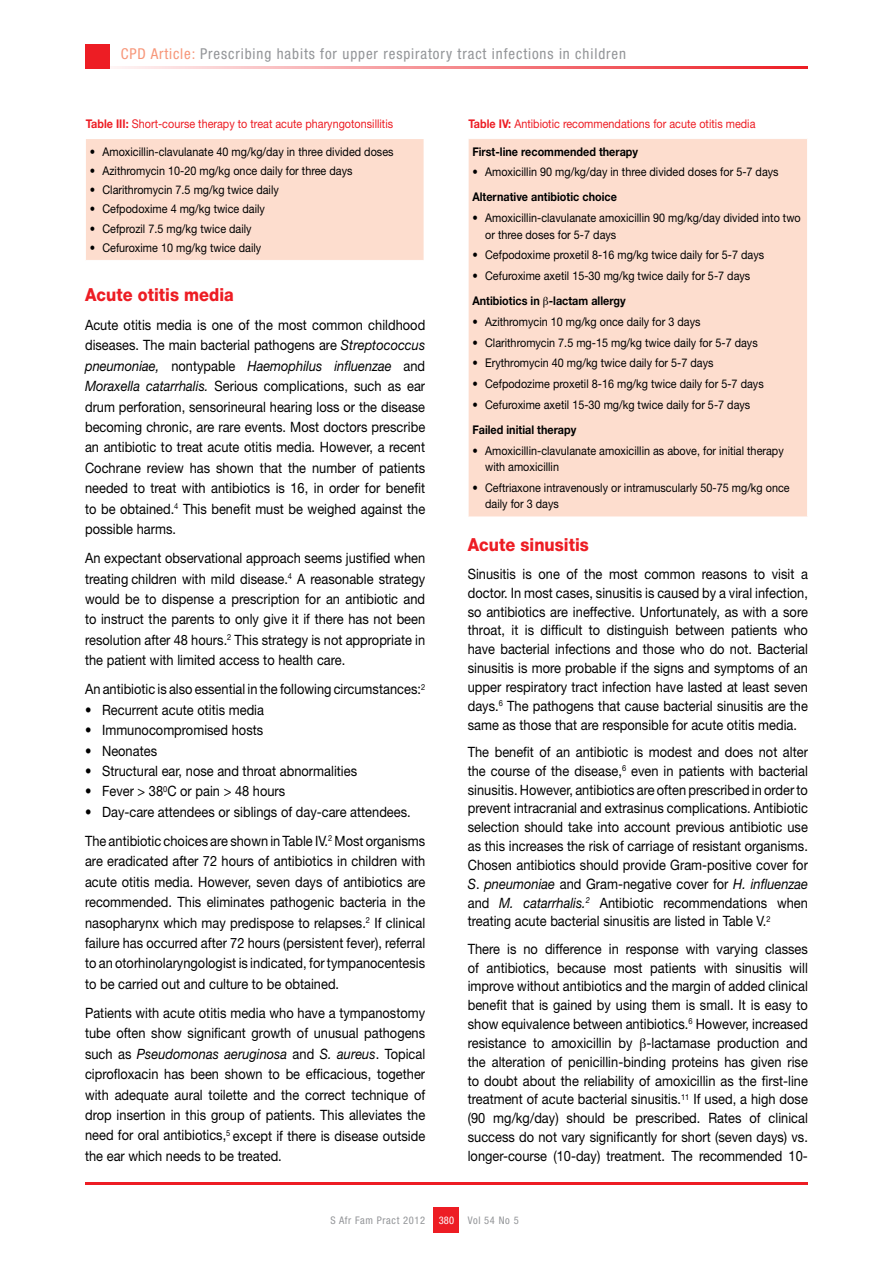
<style>
.page{position:relative;width:893px;height:1263px;background:#fff}
.page>*{position:absolute;margin:0;border:0;box-sizing:border-box;transform-origin:0 0}
.t1{font:800 18px "Helvetica Neue LT Std";color:#ed1d24;scale:.9 1}
.t2{font:condensed 15px "Helvetica Neue LT Std";letter-spacing:.06em;color:#939598}
.t3{font:14.25px/20.4px "Helvetica Neue LT Std";color:#000;text-align:justify;scale:.9 1}
.t4{font:12px/16.5px "Helvetica Neue LT Std";color:#000;scale:.9 1}
.t5{font:12px "Helvetica Neue LT Std";color:#ed1d24;scale:.9 1}
.t6{font:700 12px "Helvetica Neue LT Std";color:#000;scale:.9 1}
.t7{font:condensed 10.5px "Helvetica Neue LT Std";letter-spacing:.06em;color:#939598}
.t8{font:condensed 10.5px "Helvetica Neue LT Std";color:#fff}
.s1{color:#f79679}
.s2{font-weight:700}
.s3{font-style:italic}
</style>
<div class="page">
<hr style="left:85px;top:66px;width:723px;height:2px;background:#ed1d24">
<div style="left:85px;top:44px;width:24px;height:24px;background:#ed1d24"></div>
<div style="left:434px;top:1208px;width:25px;height:25px;background:#ed1d24"></div>
<hr style="left:85px;top:1182px;width:723px;height:2px;background:#ed1d24">
<div style="left:85px;top:139px;width:339px;height:121px;background:#fdddce"></div>
<hr style="left:85px;top:139px;width:1px;height:121px;background:#fff">
<div style="left:468px;top:139px;width:339px;height:378px;background:#fdddce"></div>
<hr style="left:468px;top:139px;width:1px;height:378px;background:#fff">
<p class="t2" style="left:121px;top:45px;width:507px"><span class="s1">CPD Article:</span> Prescribing habits for upper respiratory tract infections in children</p>
<p class="t5" style="left:86px;top:117px;width:343px"><span class="s2">Table III:</span> Short-course therapy to treat acute pharyngotonsillitis</p>
<p class="t4" style="left:90px;top:143px;width:339px">• Amoxicillin-clavulanate 40 mg/kg/day in three divided doses</p>
<p class="t4" style="left:90px;top:162px;width:294px">• Azithromycin 10-20 mg/kg once daily for three days</p>
<p class="t4" style="left:90px;top:181px;width:212px">• Clarithromycin 7.5 mg/kg twice daily</p>
<p class="t4" style="left:90px;top:201px;width:196px">• Cefpodoxime 4 mg/kg twice daily</p>
<p class="t4" style="left:90px;top:220px;width:182px">• Cefprozil 7.5 mg/kg twice daily</p>
<p class="t4" style="left:90px;top:239px;width:192px">• Cefuroxime 10 mg/kg twice daily</p>
<p class="t1" style="left:85px;top:284px;width:167px">Acute otitis media</p>
<p class="t3" style="left:85px;top:314px;width:379px">Acute otitis media is one of the most common childhood diseases. The main bacterial pathogens are <span class="s3">Streptococcus pneumoniae,</span> nontypable <span class="s3">Haemophilus influenzae</span> and <span class="s3">Moraxella catarrhalis.</span> Serious complications, such as ear drum perforation, sensorineural hearing loss or the disease becoming chronic, are rare events. Most doctors prescribe an antibiotic to treat acute otitis media. However, a recent Cochrane review has shown that the number of patients needed to treat with antibiotics is 16, in order for benefit to be obtained.<sup>4</sup> This benefit must be weighed against the possible harms.</p>
<p class="t3" style="left:85px;top:548px;width:379px">An expectant observational approach seems justified when treating children with mild disease.<sup>4</sup> A reasonable strategy would be to dispense a prescription for an antibiotic and to instruct the parents to only give it if there has not been resolution after 48 hours.<sup>2</sup> This strategy is not appropriate in the patient with limited access to health care.</p>
<p class="t3" style="left:85px;top:679px;width:379px">An antibiotic is also essential in the following circumstances:<sup>2</sup></p>
<p class="t3" style="left:85px;top:699px;width:200px">• Recurrent acute otitis media</p>
<p class="t3" style="left:85px;top:720px;width:200px">• Immunocompromised hosts</p>
<p class="t3" style="left:85px;top:740px;width:82px">• Neonates</p>
<p class="t3" style="left:85px;top:760px;width:304px">• Structural ear, nose and throat abnormalities</p>
<p class="t3" style="left:85px;top:781px;width:224px">• Fever &gt; 38<sup>0</sup>C or pain &gt; 48 hours</p>
<p class="t3" style="left:85px;top:797px;width:379px;line-height:29px">• Day-care attendees or siblings of day-care attendees.<br>The antibiotic choices are shown in Table IV.<sup>2</sup> Most organisms</p>
<p class="t3" style="left:85px;top:851px;width:379px">are eradicated after 72 hours of antibiotics in children with acute otitis media. However, seven days of antibiotics are recommended. This eliminates pathogenic bacteria in the nasopharynx which may predispose to relapses.<sup>2</sup> If clinical failure has occurred after 72 hours (persistent fever), referral to an otorhinolaryngologist is indicated, for tympanocentesis to be carried out and culture to be obtained.</p>
<p class="t3" style="left:85px;top:1002px;width:379px">Patients with acute otitis media who have a tympanostomy tube often show significant growth of unusual pathogens such as <span class="s3">Pseudomonas aeruginosa</span> and <span class="s3">S. aureus</span>. Topical ciprofloxacin has been shown to be efficacious, together with adequate aural toilette and the correct technique of drop insertion in this group of patients. This alleviates the need for oral antibiotics,<sup>5</sup> except if there is disease outside the ear which needs to be treated.</p>
<p class="t5" style="left:468px;top:117px;width:320px"><span class="s2">Table IV:</span> Antibiotic recommendations for acute otitis media</p>
<p class="t6" style="left:472px;top:144px;width:186px">First-line recommended therapy</p>
<p class="t4" style="left:472px;top:164px;width:342px">• Amoxicillin 90 mg/kg/day in three divided doses for 5-7 days</p>
<p class="t6" style="left:472px;top:190px;width:162px">Alternative antibiotic choice</p>
<p class="t4" style="left:485px;top:209px;width:352px;text-indent:-13px">• Amoxicillin-clavulanate amoxicillin 90 mg/kg/day divided into two or three doses for 5-7 days</p>
<p class="t4" style="left:472px;top:247px;width:326px">• Cefpodoxime proxetil 8-16 mg/kg twice daily for 5-7 days</p>
<p class="t4" style="left:472px;top:267px;width:310px">• Cefuroxime axetil 15-30 mg/kg twice daily for 5-7 days</p>
<p class="t6" style="left:472px;top:293px;width:172px">Antibiotics in -lactam allergy</p>
<p class="t4" style="left:472px;top:313px;width:255px">• Azithromycin 10 mg/kg once daily for 3 days</p>
<p class="t4" style="left:472px;top:334px;width:319px">• Clarithromycin 7.5 mg-15 mg/kg twice daily for 5-7 days</p>
<p class="t4" style="left:472px;top:355px;width:269px">• Erythromycin 40 mg/kg twice daily for 5-7 days</p>
<p class="t4" style="left:472px;top:375px;width:325px">• Cefpodozime proxetil 8-16 mg/kg twice daily for 5-7 days</p>
<p class="t4" style="left:472px;top:396px;width:310px">• Cefuroxime axetil 15-30 mg/kg twice daily for 5-7 days</p>
<p class="t6" style="left:472px;top:422px;width:117px">Failed initial therapy</p>
<p class="t4" style="left:485px;top:442px;width:333px;text-indent:-13px">• Amoxicillin-clavulanate amoxicillin as above, for initial therapy with amoxicillin</p>
<p class="t4" style="left:485px;top:479px;width:340px;text-indent:-13px">• Ceftriaxone intravenously or intramuscularly 50-75 mg/kg once daily for 3 days</p>
<p class="t1" style="left:468px;top:534px;width:136px">Acute sinusitis</p>
<p class="t3" style="left:468px;top:564px;width:380px;line-height:18.9px">Sinusitis is one of the most common reasons to visit a doctor. In most cases, sinusitis is caused by a viral infection, so antibiotics are ineffective. Unfortunately, as with a sore throat, it is difficult to distinguish between patients who have bacterial infections and those who do not. Bacterial sinusitis is more probable if the signs and symptoms of an upper respiratory tract infection have lasted at least seven days.<sup>6</sup> The pathogens that cause bacterial sinusitis are the same as those that are responsible for acute otitis media.</p>
<p class="t3" style="left:468px;top:742px;width:379px;line-height:18.9px">The benefit of an antibiotic is modest and does not alter the course of the disease,<sup>6</sup> even in patients with bacterial sinusitis. However, antibiotics are often prescribed in order to prevent intracranial and extrasinus complications. Antibiotic selection should take into account previous antibiotic use as this increases the risk of carriage of resistant organisms.<br>Chosen antibiotics should provide Gram-positive cover for <span class="s3">S</span>. <span class="s3">pneumoniae</span> and Gram-negative cover for <span class="s3">H. influenzae </span>and <span class="s3">M. catarrhalis.</span><sup>2</sup> Antibiotic recommendations when treating acute bacterial sinusitis are listed in Table V.<sup>2</sup></p>
<p class="t3" style="left:468px;top:939px;width:380px;line-height:18.9px">There is no difference in response with varying classes of antibiotics, because most patients with sinusitis will improve without antibiotics and the margin of added clinical benefit that is gained by using them is small. It is easy to show equivalence between antibiotics.<sup>6</sup> However, increased resistance to amoxicillin by -lactamase production and the alteration of penicillin-binding proteins has given rise to doubt about the reliability of amoxicillin as the first-line treatment of acute bacterial sinusitis.<sup>11</sup> If used, a high dose (90 mg/kg/day) should be prescribed. Rates of clinical success do not vary significantly for short (seven days) vs. longer-course (10-day) treatment. The recommended 10-</p>
<p class="t7" style="left:330px;top:1214px;width:96px">S Afr Fam Pract 2012</p>
<p class="t8" style="left:439px;top:1214px;width:17px">380</p>
<p class="t7" style="left:468px;top:1214px;width:52px">Vol 54 No 5</p>
</div>
